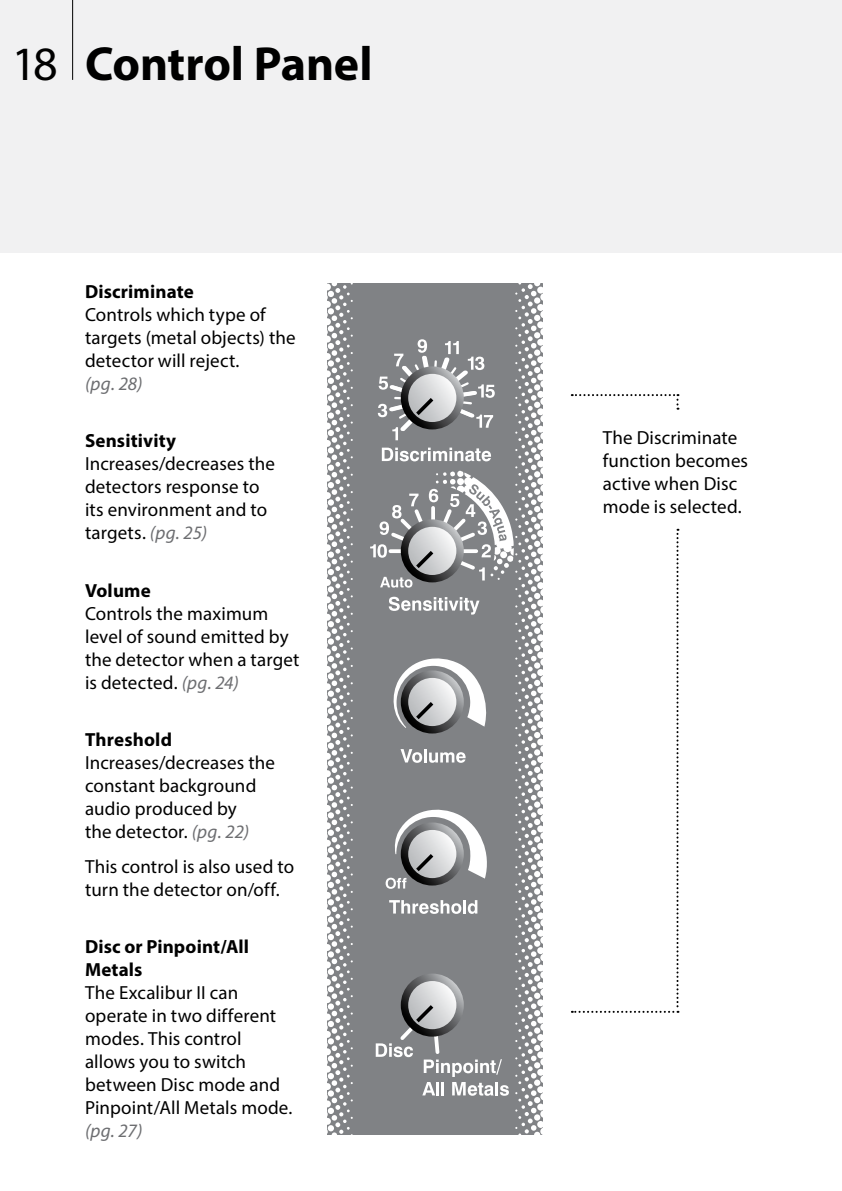
<style>
.page{position:relative;width:842px;height:1191px;background:#fff}
.page>*{position:absolute;margin:0;border:0;box-sizing:border-box;transform-origin:0 0}
.t1{font:700 48px "Myriad Pro";letter-spacing:-.005em;color:#000}
.t2{font:48px "Myriad Pro";color:#000}
.t3{font:19px/23px "Myriad Pro";letter-spacing:.01em;color:#000}
.t4{font:700 19px/23px "Myriad Pro";letter-spacing:.005em;color:#000}
.t5{font:italic 19px "Myriad Pro";letter-spacing:.005em;color:#6d6e71}
.s1{font-style:italic;color:#6d6e71}
</style>
<div class="page">
<div style="left:0;top:0;width:842px;height:252px;background:#f1f1f2"></div>
<hr style="left:72px;top:0;width:1px;height:80px;background:#000">
<svg style="left:572px;top:394px;width:106px;height:16px"></svg>
<div style="left:353px;top:283px;width:17px;height:851px;background:#808285"></div>
<svg style="left:328px;top:283px;width:25px;height:852px"></svg>
<svg style="left:370px;top:283px;width:172px;height:851px;background:#919395"></svg>
<svg style="left:572px;top:529px;width:106px;height:483px"></svg>
<h1 class="t2" style="left:12px;top:34px;width:48px">18</h1>
<h1 class="t1" style="left:85px;top:32px;width:289px">Control Panel</h1>
<p class="t4" style="left:85px;top:279px;width:110px">Discriminate</p>
<p class="t3" style="left:85px;top:303px;width:212px">Controls which type of targets (metal objects) the detector will reject.</p>
<p class="t5" style="left:85px;top:372px;width:59px">(pg. 28)</p>
<p class="t4" style="left:85px;top:429px;width:93px">Sensitivity</p>
<p class="t3" style="left:85px;top:452px;width:191px">Increases/decreases the detectors response to its environment and to targets. <span class="s1">(pg. 25)</span></p>
<p class="t4" style="left:85px;top:578px;width:67px">Volume</p>
<p class="t3" style="left:85px;top:601px;width:216px">Controls the maximum level of sound emitted by the detector when a target is detected. <span class="s1">(pg. 24)</span></p>
<p class="t4" style="left:85px;top:727px;width:88px">Threshold</p>
<p class="t3" style="left:85px;top:751px;width:191px">Increases/decreases the constant background audio produced by<br>the detector. <span class="s1">(pg. 22)</span></p>
<p class="t3" style="left:85px;top:854px;width:211px">This control is also used to turn the detector on/off.</p>
<p class="t4" style="left:85px;top:934px;width:166px">Disc or Pinpoint/All<br>Metals</p>
<p class="t3" style="left:85px;top:980px;width:209px">The Excalibur II can operate in two different modes. This control allows you to switch between Disc mode and<br>Pinpoint/All Metals mode.</p>
<p class="t5" style="left:85px;top:1119px;width:59px">(pg. 27)</p>
<p class="t3" style="left:603px;top:425px;width:147px">The Discriminate function becomes active when Disc mode is selected.</p>
</div>
